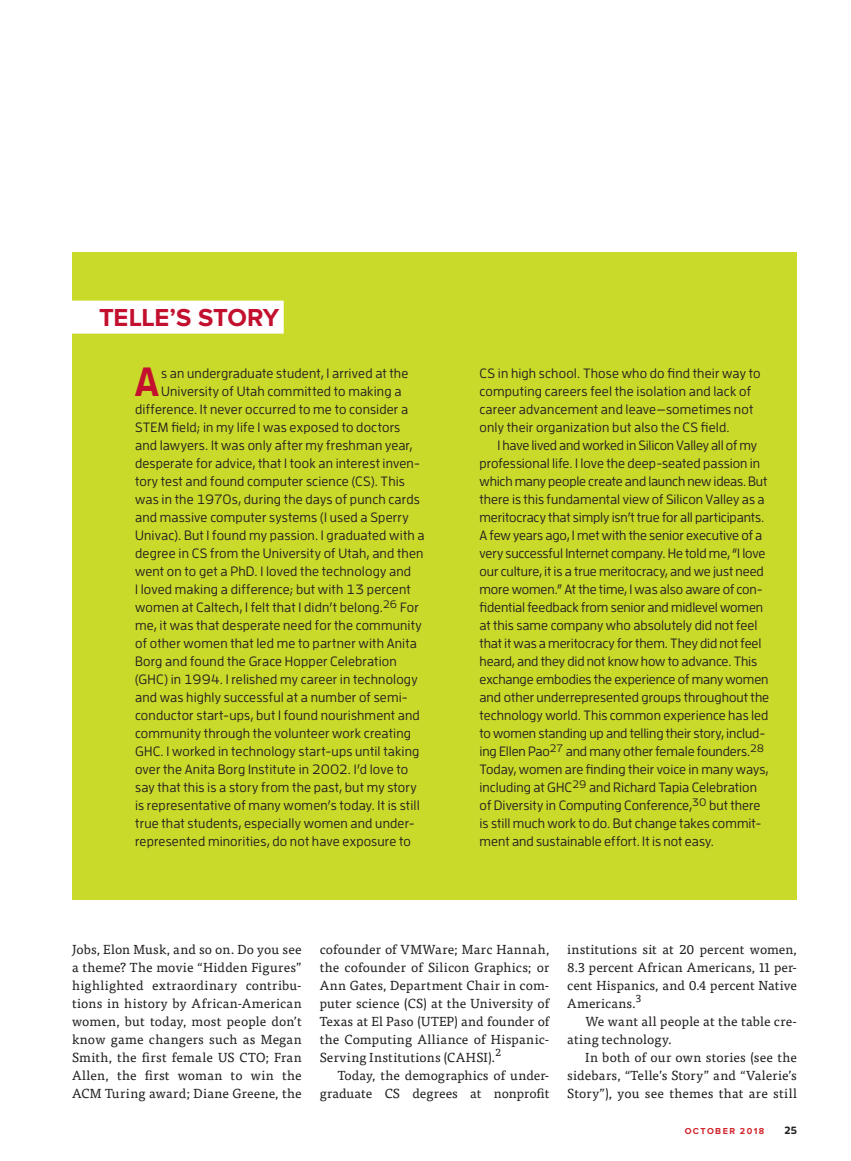
<style>
.page{position:relative;width:851px;height:1161px;background:#fff}
.page>*{position:absolute;margin:0;border:0;box-sizing:border-box;transform-origin:0 0}
.t1{font:700 42.75px "Proxima Nova Cond";color:#c3102e}
.t2{font:700 25.5px "Proxima Nova";letter-spacing:-.015em;color:#c3102e}
.t3{font:500 13.5px/18px "Enzo OT";letter-spacing:.01em;color:#231f20}
.t4{font:13.2px/18px "Tisa Pro";letter-spacing:.01em;color:#231f20;text-align:justify}
.t5{font:700 10.5px "Enzo OT";color:#231f20}
.t6{font:700 9px "Proxima Nova";letter-spacing:.16em;color:#d1232a}
</style>
<div class="page">
<div style="left:72px;top:252px;width:724px;height:648px;background:#c9da2b"></div>
<div style="left:69px;top:301px;width:215px;height:33px;background:#fff"></div>
<h2 class="t2" style="left:99px;top:303px;width:182px">TELLE’S STORY</h2>
<h1 class="t1" style="left:135px;top:350px;width:25px">A</h1>
<p class="t3" style="left:161px;top:364px;width:249px">s an undergraduate student, I arrived at the</p>
<p class="t3" style="left:161px;top:382px;width:242px">University of Utah committed to making a</p>
<p class="t3" style="left:135px;top:400px;width:274px">difference. It never occurred to me to consider a</p>
<p class="t3" style="left:135px;top:418px;width:267px">STEM field; in my life I was exposed to doctors</p>
<p class="t3" style="left:135px;top:436px;width:279px">and lawyers. It was only after my freshman year,</p>
<p class="t3" style="left:135px;top:454px;width:286px">desperate for advice, that I took an interest inven-</p>
<p class="t3" style="left:135px;top:472px;width:271px">tory test and found computer science (CS). This</p>
<p class="t3" style="left:135px;top:490px;width:286px">was in the 1970s, during the days of punch cards</p>
<p class="t3" style="left:135px;top:508px;width:275px">and massive computer systems (I used a Sperry</p>
<p class="t3" style="left:135px;top:526px;width:291px">Univac). But I found my passion. I graduated with a</p>
<p class="t3" style="left:135px;top:544px;width:290px">degree in CS from the University of Utah, and then</p>
<p class="t3" style="left:135px;top:562px;width:277px">went on to get a PhD. I loved the technology and</p>
<p class="t3" style="left:135px;top:580px;width:277px">I loved making a difference; but with 13 percent</p>
<p class="t3" style="left:135px;top:598px;width:285px">women at Caltech, I felt that I didn’t belong.<sup>26</sup> For</p>
<p class="t3" style="left:135px;top:616px;width:288px">me, it was that desperate need for the community</p>
<p class="t3" style="left:135px;top:634px;width:283px">of other women that led me to partner with Anita</p>
<p class="t3" style="left:135px;top:652px;width:263px">Borg and found the Grace Hopper Celebration</p>
<p class="t3" style="left:135px;top:670px;width:284px">(GHC) in 1994. I relished my career in technology</p>
<p class="t3" style="left:135px;top:688px;width:274px">and was highly successful at a number of semi-</p>
<p class="t3" style="left:135px;top:706px;width:286px">conductor start-ups, but I found nourishment and</p>
<p class="t3" style="left:135px;top:724px;width:277px">community through the volunteer work creating</p>
<p class="t3" style="left:135px;top:742px;width:286px">GHC. I worked in technology start-ups until taking</p>
<p class="t3" style="left:135px;top:760px;width:274px">over the Anita Borg Institute in 2002. I’d love to</p>
<p class="t3" style="left:135px;top:778px;width:283px">say that this is a story from the past, but my story</p>
<p class="t3" style="left:135px;top:796px;width:286px">is representative of many women’s today. It is still</p>
<p class="t3" style="left:135px;top:814px;width:281px">true that students, especially women and under-</p>
<p class="t3" style="left:135px;top:832px;width:277px">represented minorities, do not have exposure to</p>
<p class="t3" style="left:479px;top:364px;width:282px">CS in high school. Those who do find their way to computing careers feel the isolation and lack of career advancement and leave—sometimes not only their organization but also the CS field.</p>
<p class="t3" style="left:479px;top:436px;width:291px;text-indent:18px">I have lived and worked in Silicon Valley all of my professional life. I love the deep-seated passion in which many people create and launch new ideas. But there is this fundamental view of Silicon Valley as a meritocracy that simply isn’t true for all participants.<br>A few years ago, I met with the senior executive of a very successful Internet company. He told me, “I love our culture, it is a true meritocracy, and we just need more women.” At the time, I was also aware of con&shy;fidential feedback from senior and midlevel women at this same company who absolutely did not feel that it was a meritocracy for them. They did not feel heard, and they did not know how to advance. This exchange embodies the experience of many women and other underrepresented groups throughout the technology world. This common experience has led to women standing up and telling their story, includ&shy;ing Ellen Pao<sup>27</sup> and many other female founders.<sup>28<br></sup>Today, women are finding their voice in many ways, including at GHC<sup>29</sup> and Richard Tapia Celebration of Diversity in Computing Conference,<sup>30</sup> but there is still much work to do. But change takes commit&shy;ment and sustainable effort. It is not easy.</p>
<p class="t4" style="left:72px;top:940px;width:231px">Jobs, Elon Musk, and so on. Do you see a theme? The movie “Hidden Figures” highlighted extraordinary contribu&shy;tions in history by African-American women, but today, most people don’t know game changers such as Megan Smith, the first female US CTO; Fran Allen, the first woman to win the ACM Turing award; Diane Greene, the</p>
<p class="t4" style="left:319px;top:940px;width:231px">cofounder of VMWare; Marc Hannah, the cofounder of Silicon Graphics; or Ann Gates, Department Chair in com&shy;puter science (CS) at the University of Texas at El Paso (UTEP) and founder of the Computing Alliance of Hispanic-Serving Institutions (CAHSI).<sup>2</sup></p>
<p class="t4" style="left:319px;top:1066px;width:231px;text-align:right">Today, the demographics of under&shy;graduate CS degrees at nonprofit</p>
<p class="t4" style="left:567px;top:940px;width:231px">institutions sit at 20 percent women, 8.3 percent African Americans, 11 per&shy;cent Hispanics, and 0.4 percent Native Americans.<sup>3</sup></p>
<p class="t4" style="left:567px;top:1012px;width:231px;text-indent:18px">We want all people at the table cre&shy;ating technology.</p>
<p class="t4" style="left:567px;top:1048px;width:231px;text-indent:18px">In both of our own stories (see the sidebars, “Telle’s Story” and “Valerie’s Story”), you see themes that are still</p>
<p class="t6" style="left:684px;top:1126px;width:81px">OCTOBER 2018</p>
<p class="t5" style="left:784px;top:1124px;width:14px">25</p>
</div>
